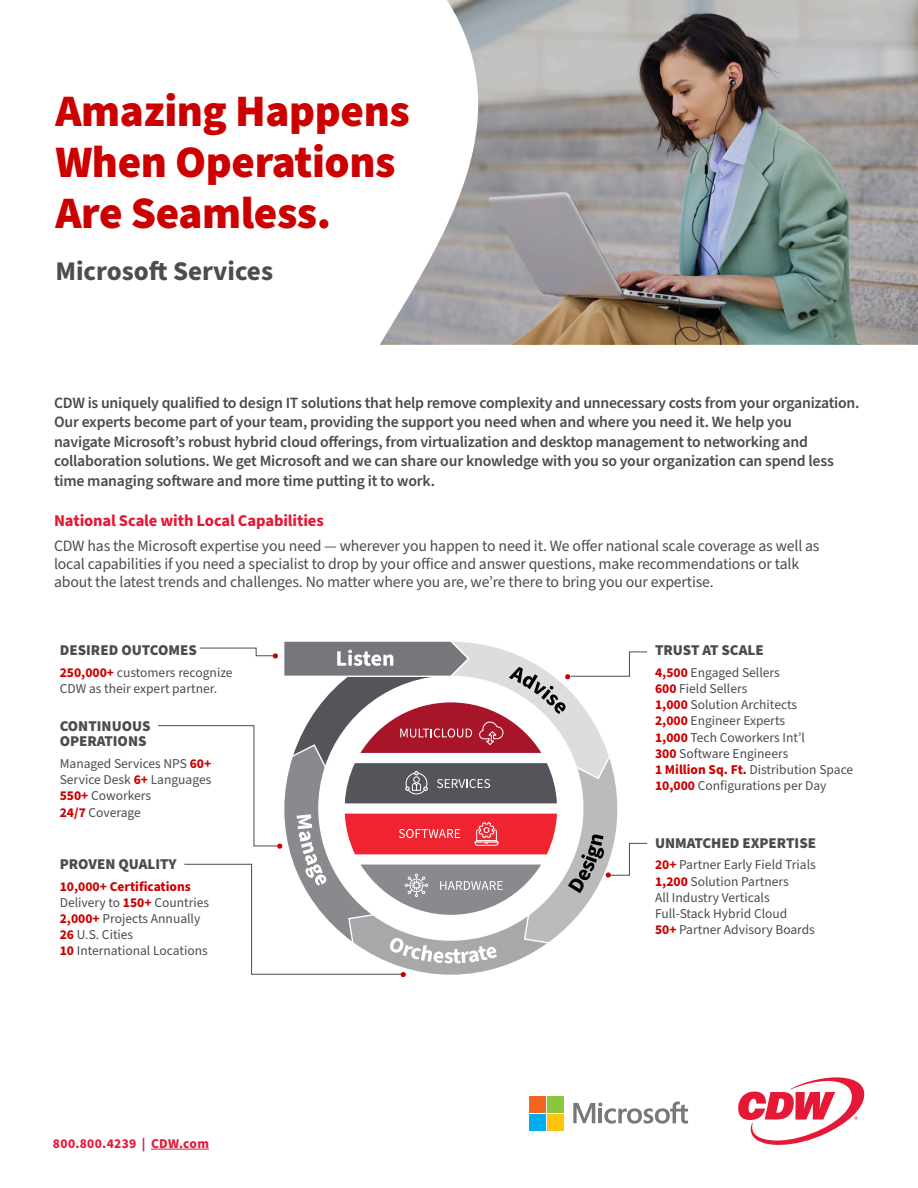
<style>
.page{position:relative;width:918px;height:1188px;background:#fff}
.page>*{position:absolute;margin:0;border:0;box-sizing:border-box;transform-origin:0 0}
.t1{font:900 45px/51px "Source Sans Pro";letter-spacing:-.01em;color:#c00}
.t2{font:700 27px "Source Sans Pro";color:#4d4d4f}
.Para_3{font:700 16.5px "Source Sans Pro";letter-spacing:-.01em;color:#e51836}
.Body_2{font:600 15.75px/19.5px "Source Sans Pro";letter-spacing:-.015em;color:#4b4c4d}
.Body_2-2{font:15.75px/18px "Source Sans Pro";letter-spacing:-.01em;color:#4b4c4d}
.Inside_Intro{font:900 15px/15px "Source Sans Pro";color:#4b4c4d}
.Inside_Intro-2{font:13.5px/16.2px "Source Sans Pro";color:#4b4c4d}
.Inside_Intro-3{font:700 13.5px "Source Sans Pro";color:#c00}
.t3{font:700 13.5px "Source Sans Pro";letter-spacing:.015em;color:#e51836}
.s1{font-weight:700;color:#c00}
</style>
<div class="page">
<hr style="left:151px;top:1149px;width:58px;height:1px;background:#e51836">
<svg style="left:158px;top:641px;width:490px;height:337px"></svg>
<img style="left:530px;top:0;width:388px;height:344px">
<svg style="left:379px;top:0;width:151px;height:345px"></svg>
<svg style="left:738px;top:1077px;width:126px;height:68px"></svg>
<svg style="left:573px;top:1101px;width:115px;height:23px"></svg>
<div style="left:529px;top:1096px;width:16px;height:16px;background:#f36421"></div>
<div style="left:547px;top:1096px;width:16px;height:16px;background:#8bc63e"></div>
<div style="left:529px;top:1114px;width:16px;height:16px;background:#00aeef"></div>
<div style="left:547px;top:1114px;width:16px;height:16px;background:#fec210"></div>
<p class="t1" style="left:55px;top:87px;width:356px">Amazing Happens<br>When Operations<br>Are Seamless.</p>
<p class="t2" style="left:55px;top:252px;width:219px">Microsoft Services</p>
<p class="Body_2" style="left:54px;top:393px;width:807px">CDW is uniquely qualified to design IT solutions that help remove complexity and unnecessary costs from your organization.<br>Our experts become part of your team, providing the support you need when and where you need it. We help you<br>navigate Microsoft’s robust hybrid cloud offerings, from virtualization and desktop management to networking and collaboration solutions. We get Microsoft and we can share our knowledge with you so your organization can spend less time managing software and more time putting it to work.</p>
<p class="Para_3" style="left:54px;top:509px;width:271px">National Scale with Local Capabilities</p>
<p class="Body_2-2" style="left:54px;top:537px;width:767px">CDW has the Microsoft expertise you need — wherever you happen to need it. We offer national scale coverage as well as local capabilities if you need a specialist to drop by your office and answer questions, make recommendations or talk about the latest trends and challenges. No matter where you are, we’re there to bring you our expertise.</p>
<p class="Inside_Intro" style="left:60px;top:643px;width:139px">DESIRED OUTCOMES</p>
<p class="Inside_Intro-2" style="left:60px;top:665px;width:174px"><span class="s1">250,000+</span> customers recognize<br>CDW as their expert partner.</p>
<p class="Inside_Intro" style="left:60px;top:719px;width:92px">CONTINUOUS<br>OPERATIONS</p>
<p class="Inside_Intro-2" style="left:60px;top:756px;width:153px">Managed Services NPS <span class="s1">60+</span></p>
<p class="Inside_Intro-2" style="left:60px;top:772px;width:153px">Service Desk <span class="s1">6+</span> Languages</p>
<p class="Inside_Intro-2" style="left:60px;top:788px;width:93px"><span class="s1">550+</span> Coworkers</p>
<p class="Inside_Intro-2" style="left:60px;top:804px;width:83px"><span class="s1">24/7</span> Coverage</p>
<p class="Inside_Intro" style="left:60px;top:857px;width:118px">PROVEN QUALITY</p>
<p class="Inside_Intro-3" style="left:60px;top:877px;width:133px">10,000+ Certifications</p>
<p class="Inside_Intro-2" style="left:60px;top:895px;width:151px">Delivery to <span class="s1">150+</span> Countries</p>
<p class="Inside_Intro-2" style="left:60px;top:911px;width:142px"><span class="s1">2,000+</span> Projects Annually</p>
<p class="Inside_Intro-2" style="left:60px;top:927px;width:75px"><span class="s1">26</span> U.S. Cities</p>
<p class="Inside_Intro-2" style="left:60px;top:943px;width:149px"><span class="s1">10</span> International Locations</p>
<p class="t3" style="left:53px;top:1134px;width:158px">800.800.4239 | CDW.com</p>
<p class="Inside_Intro" style="left:655px;top:643px;width:110px">TRUST AT SCALE</p>
<p class="Inside_Intro-2" style="left:655px;top:665px;width:126px"><span class="s1">4,500</span> Engaged Sellers</p>
<p class="Inside_Intro-2" style="left:655px;top:681px;width:94px"><span class="s1">600</span> Field Sellers</p>
<p class="Inside_Intro-2" style="left:655px;top:697px;width:144px"><span class="s1">1,000</span> Solution Architects</p>
<p class="Inside_Intro-2" style="left:655px;top:713px;width:132px"><span class="s1">2,000</span> Engineer Experts</p>
<p class="Inside_Intro-2" style="left:655px;top:730px;width:151px"><span class="s1">1,000</span> Tech Coworkers Int’l</p>
<p class="Inside_Intro-2" style="left:655px;top:746px;width:135px"><span class="s1">300</span> Software Engineers</p>
<p class="Inside_Intro-2" style="left:655px;top:762px;width:200px"><span class="s1">1 Million Sq. Ft.</span> Distribution Space</p>
<p class="Inside_Intro-2" style="left:655px;top:778px;width:173px"><span class="s1">10,000</span> Configurations per Day</p>
<p class="Inside_Intro" style="left:655px;top:836px;width:163px">UNMATCHED EXPERTISE</p>
<p class="Inside_Intro-2" style="left:655px;top:857px;width:162px"><span class="s1">20+</span> Partner Early Field Trials</p>
<p class="Inside_Intro-2" style="left:655px;top:873px;width:135px"><span class="s1">1,200</span> Solution Partners</p>
<p class="Inside_Intro-2" style="left:655px;top:890px;width:116px">All Industry Verticals</p>
<p class="Inside_Intro-2" style="left:655px;top:906px;width:134px">Full-Stack Hybrid Cloud</p>
<p class="Inside_Intro-2" style="left:655px;top:922px;width:161px"><span class="s1">50+</span> Partner Advisory Boards</p>
</div>
